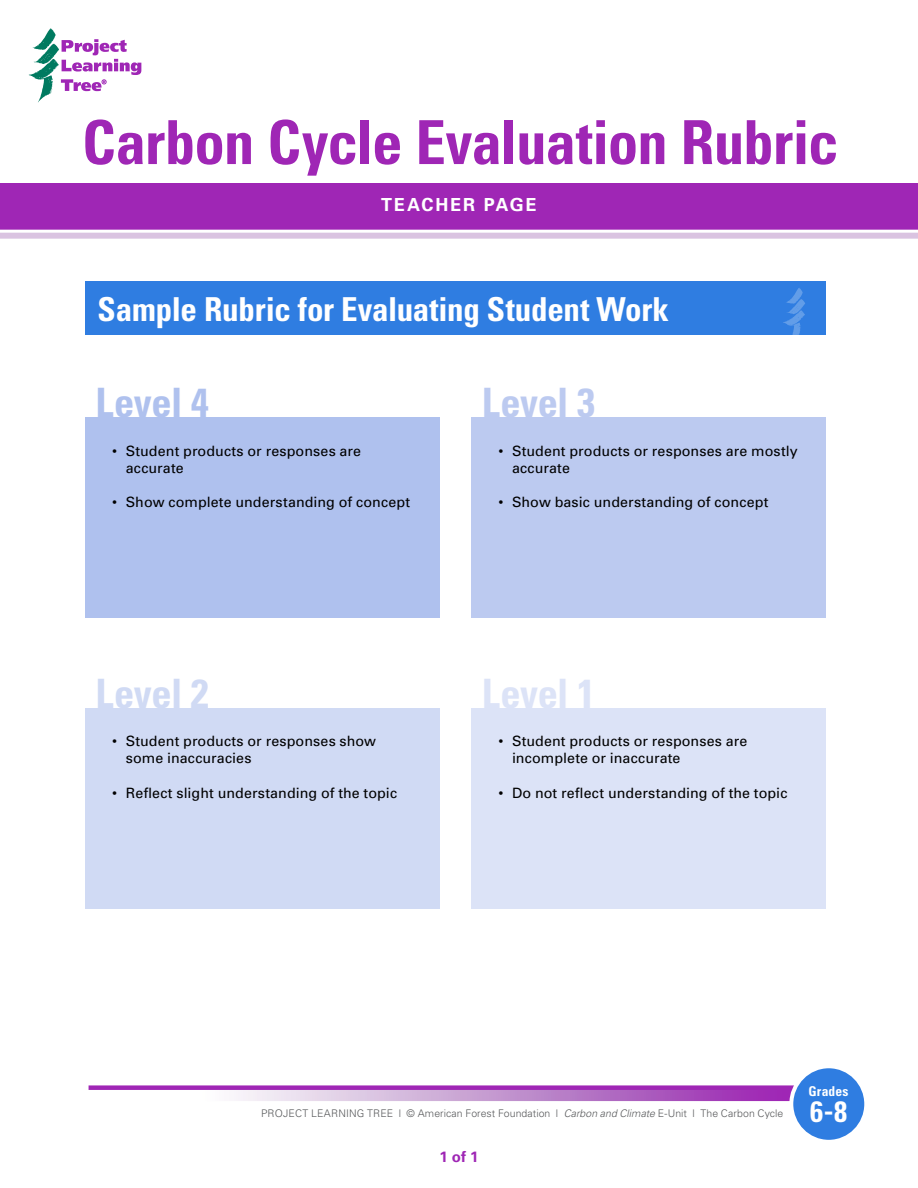
<style>
.page{position:relative;width:918px;height:1188px;background:#fff}
.page>*{position:absolute;margin:0;border:0;box-sizing:border-box;transform-origin:0 0}
.t1{font:700 condensed 60.75px "Univers";letter-spacing:-.015em;color:#9f26b5}
.t2{font:700 condensed 40.5px "Univers";letter-spacing:-.01em;color:#afc1ee}
.t3{font:700 condensed 40.5px "Univers";letter-spacing:-.01em;color:#d0daf4}
.t4{font:700 condensed 40.5px "Univers";letter-spacing:-.01em;color:#bccaf0}
.t5{font:700 condensed 40.5px "Univers";letter-spacing:-.01em;color:#dce3f7}
.t6{font:700 condensed 33px "Univers";letter-spacing:-.01em;color:#fff}
.t7{font:700 condensed 29.4px "Univers";color:#fff}
.t8{font:700 18px "Univers";letter-spacing:.105em;color:#fff}
.t9{font:700 15px "Univers";color:#9f26b5}
.t10{font:14.25px/17.1px "Univers";letter-spacing:.005em;color:#000}
.t11{font:700 condensed 13.5px "Univers";letter-spacing:.01em;color:#fff}
.t12{font:300 10.5px "Univers";letter-spacing:.005em;color:#58595b}
.s1{font-style:italic}
</style>
<div class="page">
<svg style="left:236px;top:1090px;width:555px;height:11px;background:#c38fd0"></svg>
<div style="left:89px;top:1085px;width:727px;height:5px;background:#9f26b5"></div>
<div style="left:0;top:183px;width:918px;height:49px;background:#9f26b5"></div>
<svg style="left:29px;top:28px;width:112px;height:74px"></svg>
<div style="left:791px;top:1066px;width:75px;height:76px;background:#2f7de1;border-radius:50%"></div>
<div style="left:789px;top:1064px;width:79px;height:80px;border:4px solid #fff;border-radius:50%"></div>
<div style="left:85px;top:281px;width:741px;height:54px;background:#2f7de1"></div>
<svg style="left:783px;top:288px;width:22px;height:47px"></svg>
<svg style="left:0;top:230px;width:918px;height:9px;background:#e6d7eb"></svg>
<div style="left:85px;top:417px;width:355px;height:201px;background:#afc1ee"></div>
<div style="left:85px;top:708px;width:355px;height:201px;background:#d0daf4"></div>
<div style="left:472px;top:417px;width:354px;height:201px;background:#bccaf0"></div>
<div style="left:472px;top:708px;width:354px;height:201px;background:#dce3f7"></div>
<h1 class="t1" style="left:82px;top:105px;width:758px">Carbon Cycle Evaluation Rubric</h1>
<p class="t8" style="left:381px;top:193px;width:157px">TEACHER PAGE</p>
<h3 class="t6" style="left:98px;top:289px;width:573px">Sample Rubric for Evaluating Student Work</h3>
<h2 class="t2" style="left:96px;top:378px;width:115px">Level 4</h2>
<p class="t10" style="left:126px;top:442px;width:237px;text-indent:-13px">• Student products or responses are accurate</p>
<p class="t10" style="left:112px;top:493px;width:299px">• Show complete understanding of concept</p>
<h2 class="t3" style="left:96px;top:669px;width:115px">Level 2</h2>
<p class="t10" style="left:126px;top:732px;width:252px;text-indent:-13px">• Student products or responses show some inaccuracies</p>
<p class="t10" style="left:112px;top:784px;width:286px">• Reflect slight understanding of the topic</p>
<h2 class="t4" style="left:482px;top:378px;width:115px">Level 3</h2>
<p class="t10" style="left:512px;top:442px;width:287px;text-indent:-13px">• Student products or responses are mostly accurate</p>
<p class="t10" style="left:499px;top:493px;width:271px">• Show basic understanding of concept</p>
<h2 class="t5" style="left:482px;top:669px;width:115px">Level 1</h2>
<p class="t10" style="left:512px;top:732px;width:237px;text-indent:-13px">• Student products or responses are incomplete or inaccurate</p>
<p class="t10" style="left:499px;top:784px;width:290px">• Do not reflect understanding of the topic</p>
<p class="t12" style="left:261px;top:1107px;width:524px">PROJECT LEARNING TREE | © American Forest Foundation | <span class="s1">Carbon and Climate</span> E-Unit | The Carbon Cycle</p>
<p class="t9" style="left:439px;top:1147px;width:41px">1 of 1</p>
<p class="t11" style="left:809px;top:1083px;width:41px">Grades</p>
<h3 class="t7" style="left:810px;top:1094px;width:38px">6-8</h3>
</div>
